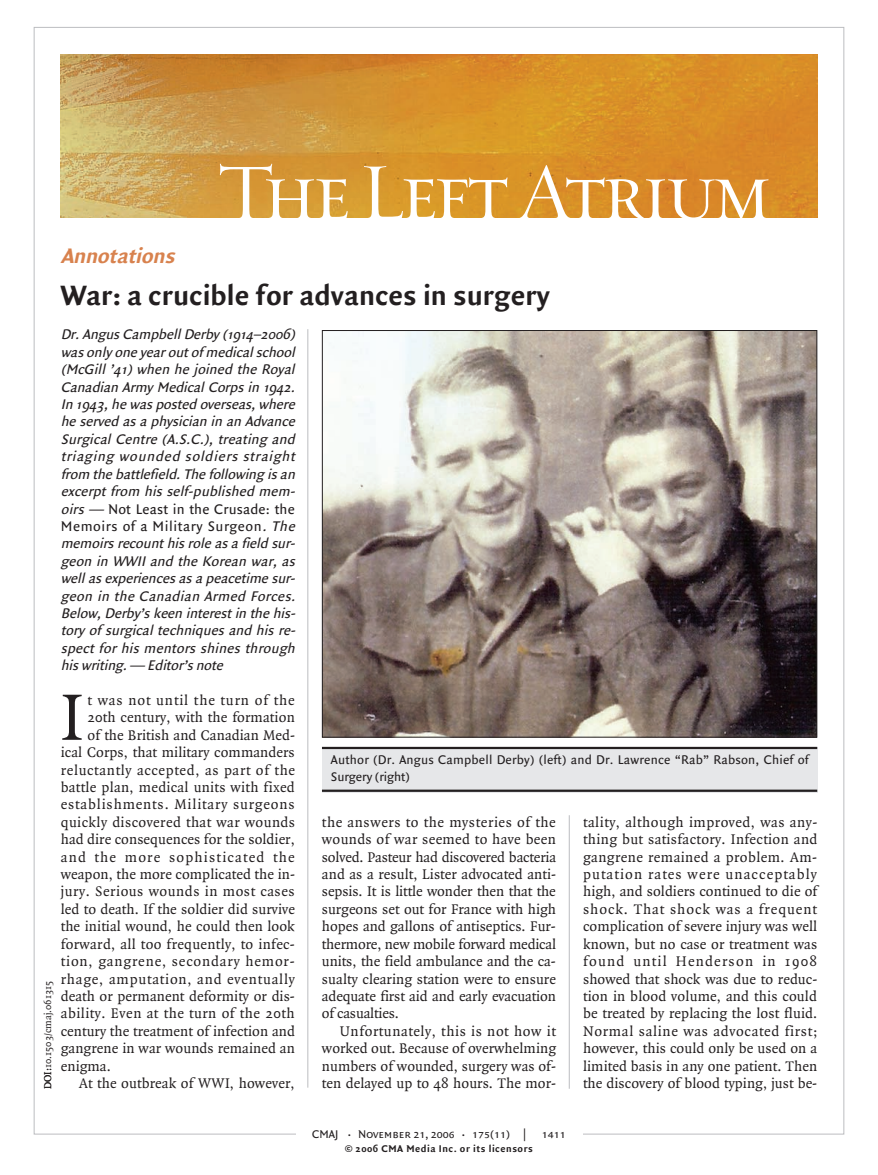
<style>
.page{position:relative;width:878px;height:1175px;background:#fff}
.page>*{position:absolute;margin:0;border:0;box-sizing:border-box;transform-origin:0 0}
.t1{font:82.5px "Requiem Display HTF Small Caps";letter-spacing:-.06em;color:#fff}
.t2{font:70.35px "Quadraat";color:#231f20}
.t3{font:700 30px "Quadraat Sans";color:#231f20}
.t4{font:italic 700 22.5px "Quadraat Sans";color:#d8824e}
.t5{font:15px/17.4px "Quadraat";letter-spacing:.005em;color:#231f20;text-align:justify}
.t6{font:italic 15px/17.4px "Quadraat Sans";letter-spacing:-.01em;color:#231f20}
.t7{font:15px "Quadraat";letter-spacing:.055em;color:#231f20}
.t8{font:15px "Quadraat";letter-spacing:.035em;color:#231f20}
.t9{font:15px "Quadraat";letter-spacing:.045em;color:#231f20}
.t10{font:15px "Quadraat";letter-spacing:.03em;color:#231f20}
.t11{font:15px "Quadraat";letter-spacing:.08em;color:#231f20}
.t12{font:15px "Quadraat";letter-spacing:.06em;color:#231f20}
.t13{font:13.5px/16.5px "Quadraat Sans";letter-spacing:.01em;color:#231f20}
.t14{font:12px "Quadraat Sans Caps";color:#231f20}
.t15{font:700 10.5px "Quadraat Sans";letter-spacing:.05em;color:#231f20}
.t16{font:10.5px "Quadraat";color:#231f20}
.s1{font-style:normal}
.s2{font-size:9px}
</style>
<div class="page">
<img style="left:61px;top:54px;width:756px;height:164px">
<hr style="left:569px;top:815px;width:1px;height:273px;background:#bcbdc0">
<hr style="left:307px;top:329px;width:1px;height:758px;background:#bcbdc0">
<img style="left:324px;top:332px;width:491px;height:403px">
<div style="left:322px;top:747px;width:495px;height:45px;background:#e6e7e9"></div>
<hr style="left:322px;top:747px;width:495px;height:2px;background:#231f20">
<hr style="left:322px;top:789px;width:495px;height:3px;background:#231f20">
<h1 class="t1" style="left:217px;top:142px;width:557px">The Left Atrium</h1>
<h3 class="t4" style="left:61px;top:243px;width:121px">Annotations</h3>
<h3 class="t3" style="left:61px;top:279px;width:490px">War: a crucible for advances in surgery</h3>
<p class="t6" style="left:61px;top:326px;width:239px">Dr.AngusCampbellDerby (1914–2006) wasonly one yearoutof medicalschool (McGill ’41) when he joined the Royal Canadian Army MedicalCorpsin 1942.<br>In 1943,he wasposted overseas,where he served asa physician in an Advance Surgical Centre (A.S.C.), treating and triaging wounded soldiers straight from the battlefield.The following isan excerpt from his self-published mem&shy;oirs — <span class="s1">Not Least in the Crusade: the Memoirs of a Military Surgeon</span>.The memoirsrecounthisrole asa field sur&shy;geon in WWII and the Korean war, as wellasexperiencesasa peacetime sur&shy;geon in the Canadian Armed Forces.<br>Below,Derby ’skeen interestin the his&shy;tory of surgical techniques and his re&shy;spect for his mentors shines through hiswriting.— Editor’snote</p>
<h2 class="t2" style="left:61px;top:685px;width:24px">I</h2>
<p class="t12" style="left:88px;top:693px;width:209px">t was not until the turn of the</p>
<p class="t5" style="left:88px;top:709px;width:209px">20th century, with the formation</p>
<p class="t5" style="left:88px;top:726px;width:209px">of the British and Canadian Med-</p>
<p class="t5" style="left:61px;top:744px;width:235px">ical Corps, that military commanders</p>
<p class="t9" style="left:61px;top:763px;width:236px">reluctantly accepted, as part of the</p>
<p class="t5" style="left:61px;top:779px;width:235px">battle plan, medical units with fixed</p>
<p class="t7" style="left:61px;top:797px;width:235px">establishments. Military surgeons</p>
<p class="t10" style="left:61px;top:815px;width:236px">quickly discovered that war wounds</p>
<p class="t5" style="left:61px;top:831px;width:236px">had dire consequences for the soldier,</p>
<p class="t11" style="left:61px;top:850px;width:235px">and the more sophisticated the</p>
<p class="t5" style="left:61px;top:866px;width:236px">weapon, the more complicated the in-</p>
<p class="t8" style="left:61px;top:884px;width:235px">jury. Serious wounds in most cases</p>
<p class="t5" style="left:61px;top:900px;width:236px">led to death. If the soldier did survive</p>
<p class="t5" style="left:61px;top:918px;width:236px">the initial wound, he could then look</p>
<p class="t5" style="left:61px;top:935px;width:235px">forward, all too frequently, to infec-</p>
<p class="t7" style="left:61px;top:954px;width:235px">tion, gangrene, secondary hemor-</p>
<p class="t7" style="left:61px;top:971px;width:236px">rhage, amputation, and eventually</p>
<p class="t5" style="left:61px;top:987px;width:236px">death or permanent deformity or dis-</p>
<p class="t8" style="left:61px;top:1006px;width:235px">ability. Even at the turn of the 20th</p>
<p class="t5" style="left:61px;top:1022px;width:236px">century the treatment of infection and</p>
<p class="t5" style="left:61px;top:1040px;width:236px">gangrene in war wounds remained an</p>
<p class="t5" style="left:61px;top:1057px;width:52px">enigma.</p>
<p class="t5" style="left:79px;top:1074px;width:217px">At the outbreak of WWI, however,</p>
<p class="t16" style="left:43px;top:1089px;width:110px;rotate:-90deg">DOI:10.1503/cmaj.061315</p>
<p class="t13" style="left:331px;top:752px;width:479px">Author (Dr. Angus Campbell Derby) (left) and Dr. Lawrence “Rab” Rabson, Chief of<br>Surgery (right)</p>
<p class="t5" style="left:322px;top:813px;width:236px">the answers to the mysteries of the wounds of war seemed to have been solved. Pasteur had discovered bacteria and as a result, Lister advocated anti&shy;sepsis. It is little wonder then that the surgeons set out for France with high hopes and gallons of antiseptics. Fur&shy;thermore, new mobile forward medical units, the field ambulance and the ca&shy;sualty clearing station were to ensure adequate first aid and early evacuation of casualties.</p>
<p class="t5" style="left:322px;top:1022px;width:236px;text-indent:18px">Unfortunately, this is not how it worked out. Because of overwhelming numbers of wounded, surgery was of&shy;ten delayed up to 48 hours. The mor-</p>
<p class="t14" style="left:312px;top:1127px;width:255px">CMAJ <span class="s2">•</span> November 21, 2006 <span class="s2">•</span> 175(11) | 1411</p>
<p class="t15" style="left:345px;top:1142px;width:189px">© 2006 CMA Media Inc. or its licensors</p>
<p class="t5" style="left:583px;top:813px;width:236px">tality, although improved, was any&shy;thing but satisfactory. Infection and gangrene remained a problem. Am&shy;putation rates were unacceptably high, and soldiers continued to die of shock. That shock was a frequent complication of severe injury was well known, but no case or treatment was found until Henderson in 1908 showed that shock was due to reduc&shy;tion in blood volume, and this could be treated by replacing the lost fluid.<br>Normal saline was advocated first; however, this could only be used on a limited basis in any one patient. Then</p>
<p class="t5" style="left:583px;top:1074px;width:236px">the discovery of blood typing, just be-</p>
</div>
